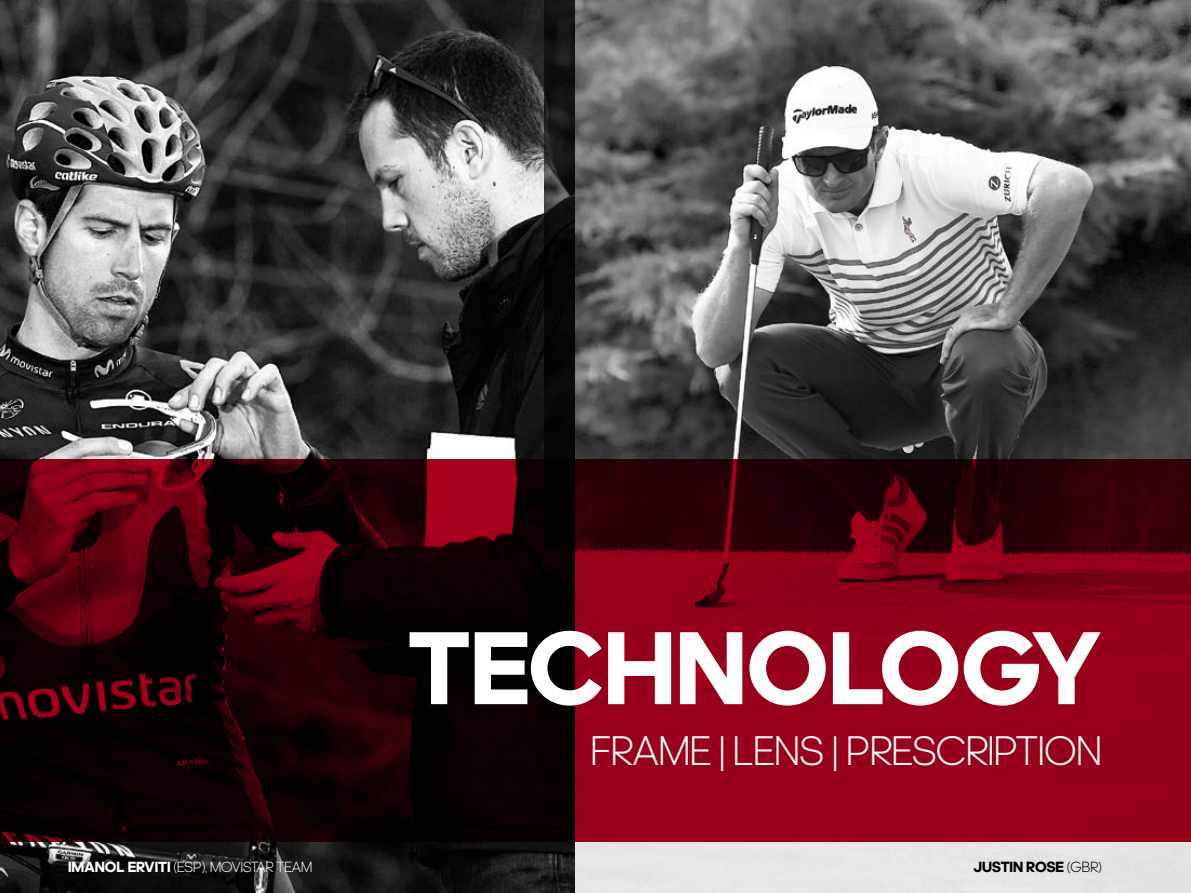
<style>
.page{position:relative;width:1191px;height:893px;background:#fff}
.page>*{position:absolute;margin:0;border:0;box-sizing:border-box;transform-origin:0 0}
.t1{font:700 105px "adineue PRO";color:#fff}
.t2{font:300 42px "adineue PRO";color:#fff}
.t3{font:300 15px "adineue PRO";color:#fff}
.t4{font:700 15px "adineue PRO";color:#000}
.s1{font-weight:700}
.s2{font-weight:300}
</style>
<div class="page">
<img style="left:574px;top:0;width:617px;height:893px">
<img style="left:0;top:0;width:574px;height:893px">
<svg style="left:0;top:459px;width:1191px;height:383px;background:#51000d"></svg>
<h1 class="t1" style="left:408px;top:607px;width:695px">TECHNOLOGY</h1>
<h2 class="t2" style="left:591px;top:727px;width:512px">FRAME | LENS | PRESCRIPTION</h2>
<p class="t3" style="left:68px;top:858px;width:246px"><span class="s1">IMANOL ERVITI</span> (ESP), MOVISTAR TEAM</p>
<p class="t4" style="left:973px;top:858px;width:130px">JUSTIN ROSE <span class="s2">(GBR)</span></p>
</div>
